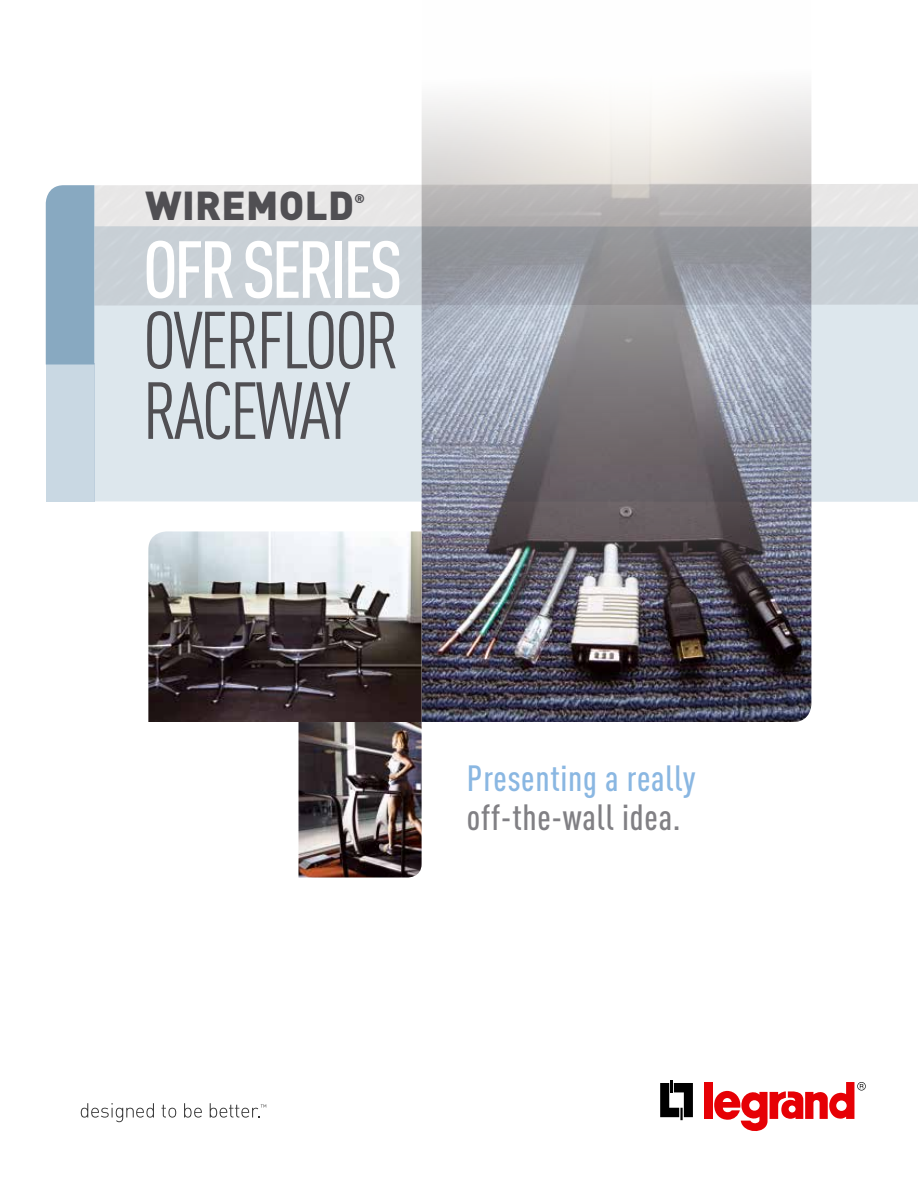
<style>
.page{position:relative;width:918px;height:1188px;background:#fff}
.page>*{position:absolute;margin:0;border:0;box-sizing:border-box;transform-origin:0 0}
.t1{font:condensed 79.5px/70.5px "DINOT";letter-spacing:-.04em;color:#504f53}
.t2{font:500 condensed 79.5px "DINOT";letter-spacing:-.05em;color:#fff}
.t3{font:900 39.9px "DINOT";letter-spacing:.01em;color:#504f53}
.t4{font:500 condensed 36px "DINOT";letter-spacing:.02em;color:#8ab7e2}
.t5{font:500 condensed 36px "DINOT";color:#818084}
.t6{font:900 12.6px "DINOT";color:#504f53}
</style>
<div class="page">
<div style="left:94px;top:184px;width:824px;height:42px;background:#e8e7e7"></div>
<div style="left:94px;top:226px;width:824px;height:276px;background:linear-gradient(to bottom,#cbd3d9,#e4eef4)"></div>
<svg style="left:81px;top:1103px;width:73px;height:19px"></svg>
<svg style="left:161px;top:1105px;width:15px;height:13px"></svg>
<svg style="left:184px;top:1103px;width:18px;height:15px"></svg>
<svg style="left:210px;top:1103px;width:56px;height:15px"></svg>
<svg style="left:660px;top:1080px;width:33px;height:40px"></svg>
<div style="left:705px;top:1082px;width:8px;height:37px;background:#e60005"></div>
<svg style="left:714px;top:1082px;width:152px;height:49px"></svg>
<img style="left:422px;top:88px;width:389px;height:634px">
<div style="left:46px;top:363px;width:48px;height:139px;background:#c9d8e3"></div>
<div style="left:46px;top:185px;width:48px;height:179px;background:#88a9c1"></div>
<img style="left:299px;top:722px;width:123px;height:156px">
<hr style="left:0;top:787px;width:1px;height:72px;background:#74a0ce">
<hr style="left:0;top:515px;width:1px;height:265px;background:#74a0ce">
<img style="left:148px;top:531px;width:274px;height:191px">
<p class="t3" style="left:145px;top:179px;width:210px">WIREMOLD</p>
<p class="t6" style="left:354px;top:189px;width:12px">®</p>
<h1 class="t2" style="left:143px;top:215px;width:261px">ofr series</h1>
<h1 class="t1" style="left:143px;top:301px;width:258px">OVERFLOOR<br>RACEWAY</h1>
<p class="t4" style="left:467px;top:753px;width:230px">Presenting a really</p>
<p class="t5" style="left:467px;top:792px;width:215px">off-the-wall idea.</p>
</div>
